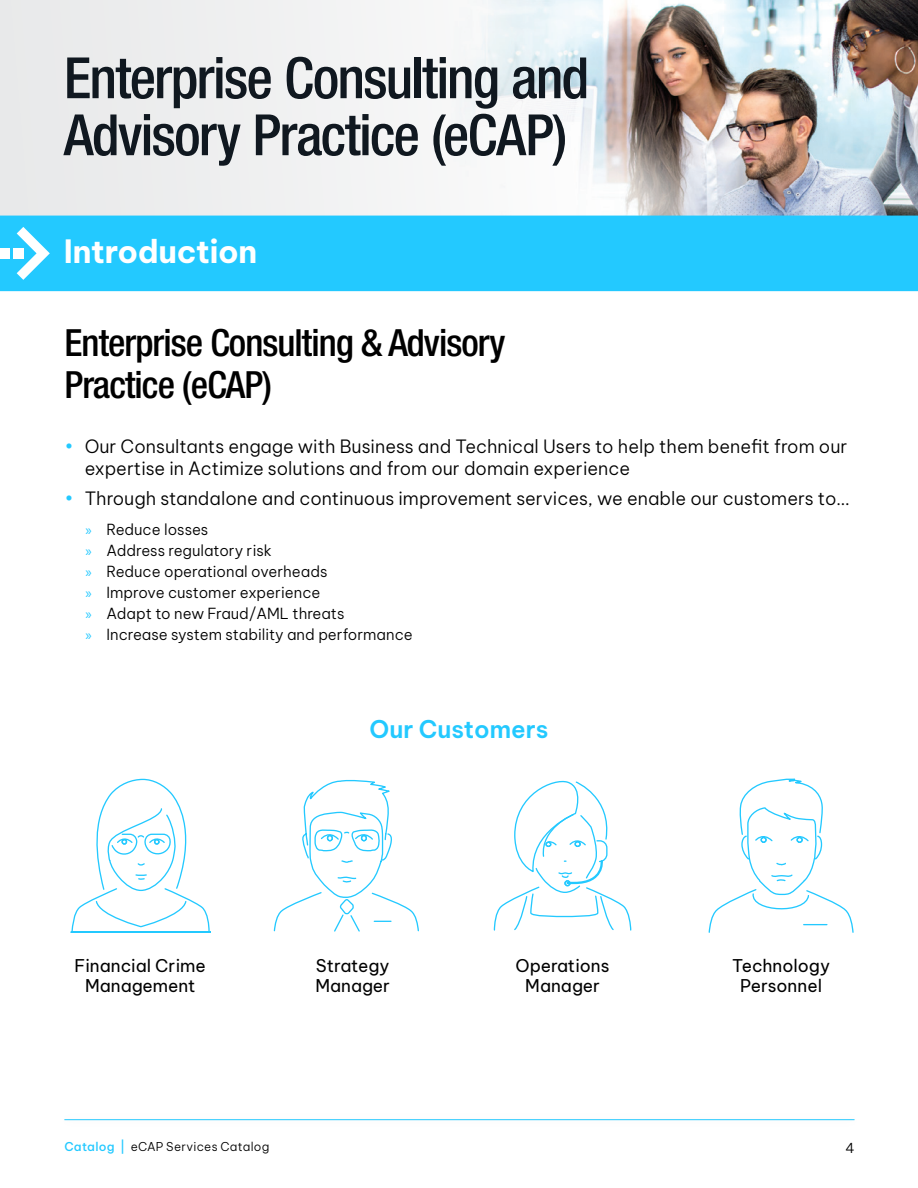
<style>
.page{position:relative;width:918px;height:1188px;background:#fff}
.page>*{position:absolute;margin:0;border:0;box-sizing:border-box;transform-origin:0 0}
.t1{font:500 condensed 57px/57px "Helvetica Neue LT Pro";letter-spacing:-.03em;color:#101820}
.t2{font:500 condensed 37.5px/42px "Helvetica Neue LT Pro";letter-spacing:-.025em;color:#000}
.t3{font:700 31.5px "Be Vietnam Pro";letter-spacing:-.015em;color:#fff}
.t4{font:600 24px "Be Vietnam Pro";color:#23c9ff}
.t5{font:300 18px/22.5px "Be Vietnam Pro";color:#000}
.t6{font:17.25px/20px "Be Vietnam Pro";color:#000;text-align:center}
.t7{font:300 15px/21px "Be Vietnam Pro";color:#000}
.t8{font:300 13.5px "Be Vietnam Pro";color:#000}
.t9{font:300 12px "Be Vietnam Pro";letter-spacing:.02em;color:#000}
.s1{color:#23c9ff}
.s2{font-family:"Myriad Pro";font-weight:400;color:#23c9ff}
.s3{font-weight:500;color:#23c9ff}
</style>
<div class="page">
<img style="left:864px;top:0;width:54px;height:215px">
<svg style="left:0;top:0;width:864px;height:216px;fill:#edeef0"></svg>
<svg style="left:71px;top:778px;width:139px;height:153px"></svg>
<hr style="left:71px;top:931px;width:139px;height:2px;background:#23c9ff">
<svg style="left:273px;top:780px;width:146px;height:152px"></svg>
<svg style="left:493px;top:780px;width:139px;height:151px"></svg>
<svg style="left:708px;top:778px;width:146px;height:155px"></svg>
<div style="left:0;top:216px;width:918px;height:75px;background:#23c9ff"></div>
<svg style="left:17px;top:227px;width:33px;height:53px"></svg>
<div style="left:13px;top:248px;width:10px;height:11px;background:#fff"></div>
<div style="left:0;top:248px;width:9px;height:11px;background:#fff"></div>
<div style="left:56px;top:1110px;width:806px;height:19px;background:#000;opacity:.15"></div>
<hr style="left:64px;top:1119px;width:791px;height:1px;background:#23c9ff">
<h1 class="t1" style="left:64px;top:49px;width:527px">Enterprise Consulting and<br>Advisory Practice (eCAP)</h1>
<h3 class="t3" style="left:64px;top:224px;width:195px">Introduction</h3>
<h2 class="t2" style="left:65px;top:321px;width:442px">Enterprise Consulting &amp; Advisory<br>Practice (eCAP)</h2>
<p class="t5" style="left:85px;top:433px;width:764px;text-indent:-20px"><span class="s1">•</span> Our Consultants engage with Business and Technical Users to help them benefit from our expertise in Actimize solutions and from our domain experience</p>
<p class="t5" style="left:65px;top:486px;width:786px"><span class="s1">•</span> Through standalone and continuous improvement services, we enable our customers to…</p>
<p class="t7" style="left:86px;top:518px;width:329px"><span class="s2">»</span> Reduce losses<br><span class="s2">»</span> Address regulatory risk<br><span class="s2">»</span> Reduce operational overheads<br><span class="s2">»</span> Improve customer experience<br><span class="s2">»</span> Adapt to new Fraud/AML threats<br><span class="s2">»</span> Increase system stability and performance</p>
<h3 class="t4" style="left:370px;top:709px;width:180px">Our Customers</h3>
<p class="t6" style="left:315px;top:954px;width:76px;text-align:left">Strategy<br>Manager</p>
<p class="t6" style="left:732px;top:954px;width:99px">Technology<br>Personnel</p>
<p class="t6" style="left:75px;top:954px;width:133px">Financial Crime<br>Management</p>
<p class="t6" style="left:516px;top:954px;width:96px">Operations<br>Manager</p>
<p class="t9" style="left:64px;top:1137px;width:206px"><span class="s3">Catalog |</span> eCAP Services Catalog</p>
<p class="t8" style="left:845px;top:1137px;width:11px">4</p>
</div>
